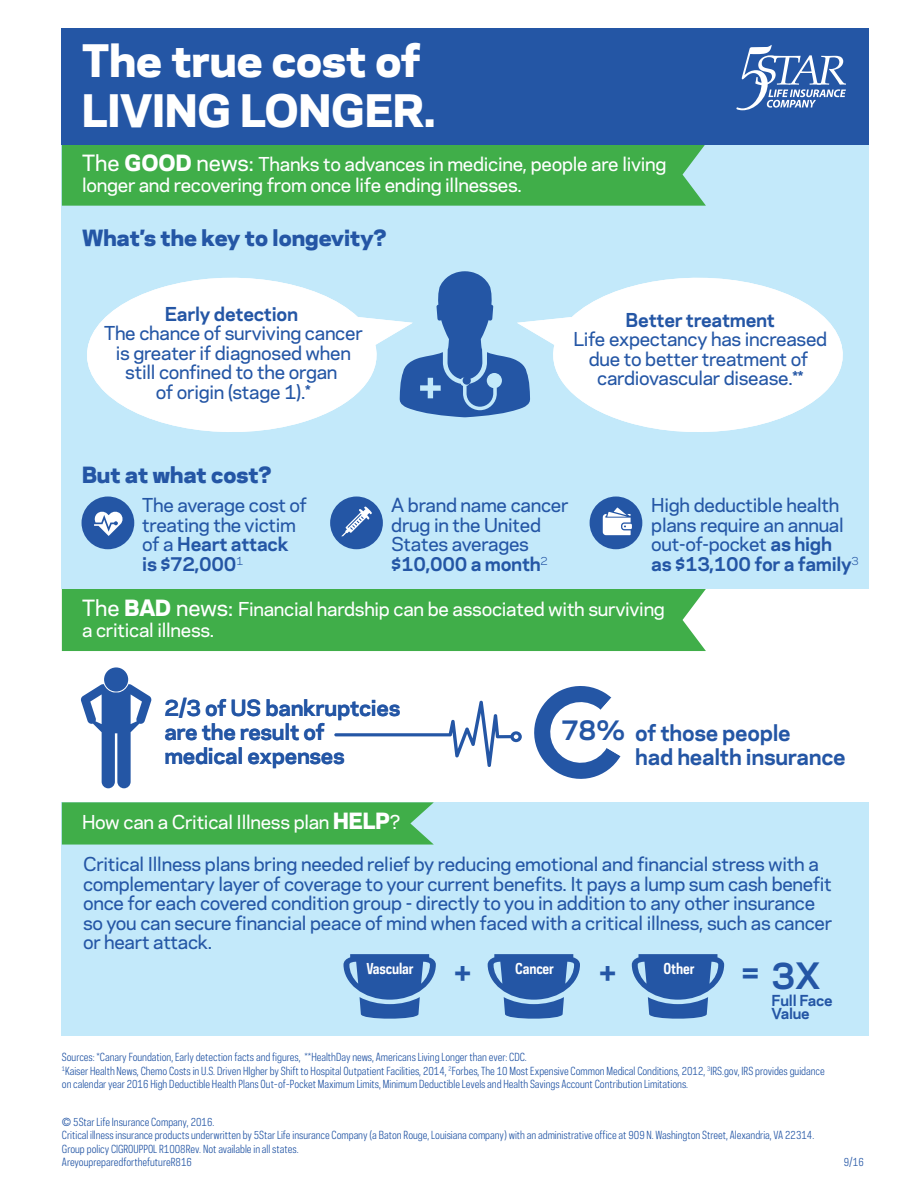
<style>
.page{position:relative;width:918px;height:1188px;background:#fff}
.page>*{position:absolute;margin:0;border:0;box-sizing:border-box;transform-origin:0 0}
.t1{font:800 46.65px "Galaxie Polaris";color:#fff}
.t2{font:800 42px/50.4px "Galaxie Polaris";color:#fff}
.t3{font:800 37.35px "Galaxie Polaris";color:#fff}
.t4{font:700 34.05px "Galaxie Polaris";color:#2456a5}
.t5{font:700 29.55px "Arial";color:#2456a5}
.t6{font:700 25.65px "Galaxie Polaris";color:#2456a5}
.t7{font:700 21px/24px "Galaxie Polaris";letter-spacing:-.015em;color:#2456a5}
.t8{font:800 21px "Galaxie Polaris";color:#2456a5}
.t9{font:500 18px/19.5px "Galaxie Polaris";letter-spacing:-.015em;color:#2456a5}
.t10{font:500 18px/21.6px "Galaxie Polaris";letter-spacing:-.015em;color:#fff}
.t11{font:700 18px "Galaxie Polaris";letter-spacing:-.015em;color:#2456a5}
.t12{font:700 14.25px/13.2px "Galaxie Polaris";letter-spacing:-.015em;color:#2456a5}
.t13{font:700 14.1px "Galaxie Polaris Condensed";letter-spacing:-.01em;color:#fff}
.t14{font:10.5px/13.5px "Galaxie Polaris Condensed";color:#2456a5}
.s1{font-size:21px}
.s2{font-weight:800;font-size:21px}
.s3{font-weight:700}
.s4{font-family:"Arial";font-size:29.55px}
</style>
<div class="page">
<div style="left:62px;top:589px;width:644px;height:62px;background:#40ae49"></div>
<div style="left:62px;top:802px;width:807px;height:234px;background:#c3e9fa"></div>
<div style="left:62px;top:138px;width:807px;height:450px;background:#c3e9fa"></div>
<div style="left:62px;top:144px;width:644px;height:62px;background:#40ae49"></div>
<div style="left:62px;top:28px;width:807px;height:116px;background:#2456a5"></div>
<svg style="left:736px;top:45px;width:110px;height:65px"></svg>
<svg style="left:81px;top:684px;width:71px;height:104px"></svg>
<div style="left:104px;top:667px;width:24px;height:25px;background:#2456a5;border-radius:50%"></div>
<svg style="left:334px;top:701px;width:188px;height:66px"></svg>
<svg style="left:534px;top:686px;width:87px;height:93px"></svg>
<div style="left:590px;top:497px;width:52px;height:52px;background:#2456a5;border-radius:50%"></div>
<svg style="left:603px;top:508px;width:29px;height:27px"></svg>
<svg style="left:343px;top:954px;width:93px;height:65px"></svg>
<svg style="left:632px;top:954px;width:92px;height:65px"></svg>
<svg style="left:488px;top:954px;width:92px;height:65px"></svg>
<svg style="left:413px;top:271px;width:104px;height:146px"></svg>
<div style="left:463px;top:376px;width:8px;height:9px;background:#2456a5;border-radius:50%"></div>
<svg style="left:517px;top:277px;width:326px;height:155px;fill:#fff"></svg>
<svg style="left:87px;top:277px;width:326px;height:155px;fill:#fff"></svg>
<div style="left:82px;top:497px;width:52px;height:52px;background:#2456a5;border-radius:50%"></div>
<svg style="left:94px;top:511px;width:29px;height:25px"></svg>
<div style="left:330px;top:497px;width:53px;height:52px;background:#2456a5;border-radius:50%"></div>
<svg style="left:341px;top:506px;width:31px;height:30px"></svg>
<svg style="left:62px;top:802px;width:372px;height:43px;background:#46b051"></svg>
<h3 class="t3" style="left:77px;top:20px;width:399px">Are you ready for the</h3>
<h1 class="t1" style="left:77px;top:59px;width:362px">UNEXPECTED?</h1>
<h3 class="t10" style="left:82px;top:152px;width:586px"><span class="s1">The</span> <span class="s2">GOOD</span> <span class="s1">news:</span> Thanks to advances in medicine, people are living longer and recovering from once life ending illnesses.</h3>
<h2 class="t2" style="left:82px;top:31px;width:355px">The true cost of<br>LIVING LONGER.</h2>
<h3 class="t8" style="left:82px;top:220px;width:306px">What’s the key to longevity?</h3>
<h3 class="t11" style="left:165px;top:300px;width:135px">Early detection</h3>
<h3 class="t9" style="left:104px;top:323px;width:260px;text-align:center">The chance of surviving cancer is greater if diagnosed when still confined to the organ<br>of origin (stage 1).*</h3>
<h3 class="t8" style="left:82px;top:457px;width:191px">But at what cost?</h3>
<h3 class="t11" style="left:626px;top:306px;width:151px">Better treatment</h3>
<h3 class="t9" style="left:573px;top:328px;width:255px;text-align:center">Life expectancy has increased due to better treatment of cardiovascular disease.**</h3>
<h3 class="t9" style="left:142px;top:495px;width:166px">The average cost of treating the victim of a <span class="s3">Heart attack is $72,000</span><sup>1</sup></h3>
<h3 class="t9" style="left:391px;top:495px;width:179px">A brand name cancer drug in the United<br>States averages <span class="s3">$10,000 a month</span><sup>2</sup></h3>
<h3 class="t9" style="left:651px;top:495px;width:209px">High deductible health plans require an annual out-of-pocket <span class="s3">as high<br>as $13,100 for a family</span><sup>3</sup></h3>
<h3 class="t10" style="left:82px;top:597px;width:584px"><span class="s1">The</span> <span class="s2">BAD</span> <span class="s1">news:</span> Financial hardship can be associated with surviving a critical illness.</h3>
<h3 class="t7" style="left:164px;top:695px;width:238px">2/3 of US bankruptcies are the result of medical expenses</h3>
<h3 class="t6" style="left:561px;top:711px;width:66px">78%</h3>
<h3 class="t7" style="left:635px;top:719px;width:212px">of those people<br>had health insurance</h3>
<h3 class="t10" style="left:82px;top:810px;width:320px">How can a Critical Illness plan <span class="s2">HELP</span>?</h3>
<p class="t9" style="left:83px;top:854px;width:751px">Critical Illness plans bring needed relief by reducing emotional and financial stress with a complementary layer of coverage to your current benefits. It pays a lump sum cash benefit once for each covered condition group - directly to you in addition to any other insurance so you can secure financial peace of mind when faced with a critical illness, such as cancer or heart attack.</p>
<h3 class="t13" style="left:366px;top:959px;width:49px">Vascular</h3>
<h3 class="t13" style="left:515px;top:959px;width:40px">Cancer</h3>
<h3 class="t13" style="left:664px;top:959px;width:33px">Other</h3>
<h3 class="t5" style="left:454px;top:954px;width:19px">+</h3>
<h3 class="t5" style="left:599px;top:954px;width:19px">+</h3>
<h3 class="t4" style="left:742px;top:950px;width:80px"><span class="s4">=</span> 3X</h3>
<h3 class="t12" style="left:771px;top:993px;width:63px">Full Face<br>Value</h3>
<p class="t14" style="left:62px;top:1051px;width:764px">Sources: *Canary Foundation, Early detection facts and figures, **HealthDay news, Americans Living Longer than ever: CDC.<br><sup>1</sup>Kaiser Health News, Chemo Costs in U.S. Driven HIgher by Shift to Hospital Outpatient Facilities, 2014, <sup>2</sup>Forbes, The 10 Most Expensive Common Medical Conditions, 2012, <sup>3</sup>IRS.gov, IRS provides guidance on calendar year 2016 High Deductible Health Plans Out-of-Pocket Maximum Limits, Minimum Deductible Levels and Health Savings Account Contribution Limitations.</p>
<p class="t14" style="left:62px;top:1115px;width:754px">© 5Star Life Insurance Company, 2016.<br>Critical illness insurance products underwritten by 5Star Life insurance Company (a Baton Rouge, Louisiana company) with an administrative office at 909 N. Washington Street, Alexandria, VA 22314.<br>Group policy CIGROUPPOL R1008Rev. Not available in all states.<br>AreyoupreparedforthefutureR816</p>
<p class="t14" style="left:844px;top:1155px;width:21px">9/16</p>
</div>
